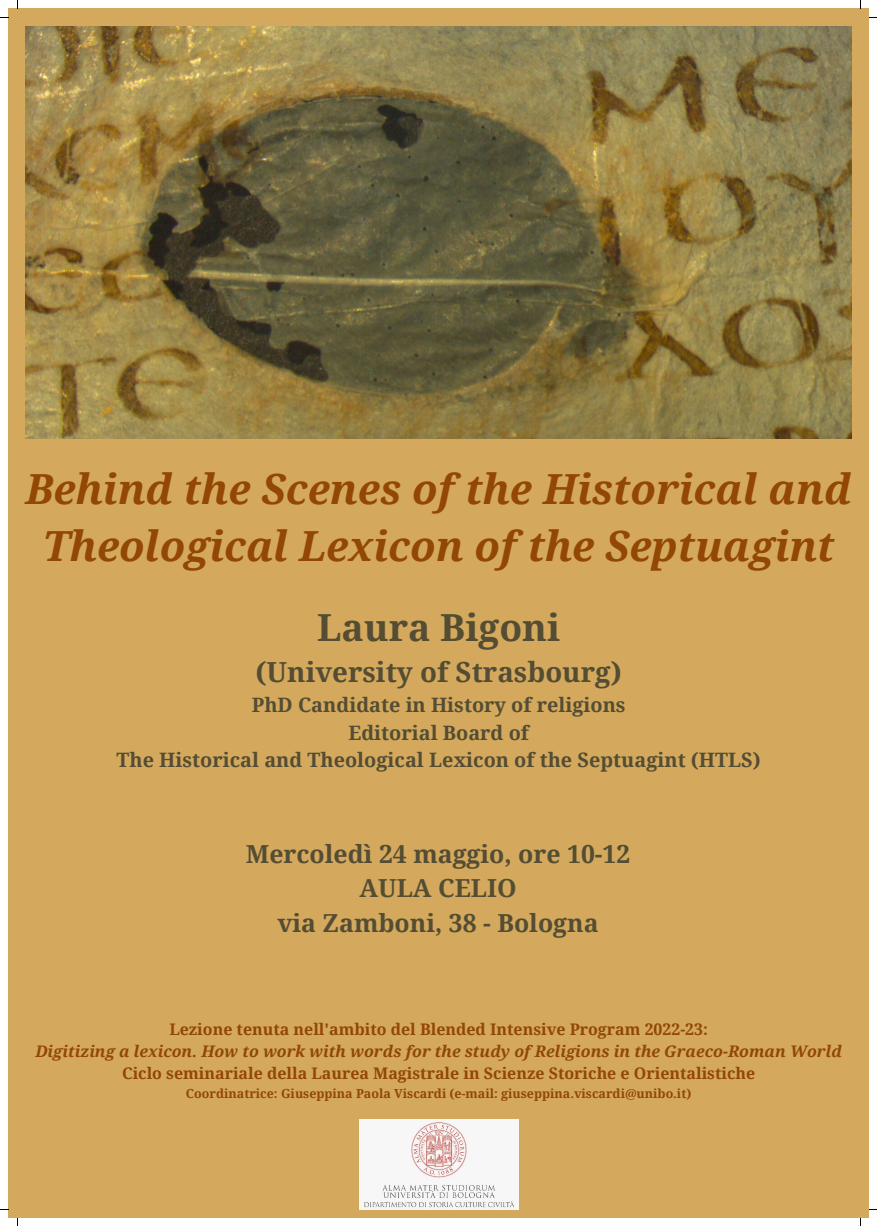
<style>
.page{position:relative;width:877px;height:1226px;background:#fff}
.page>*{position:absolute;margin:0;border:0;box-sizing:border-box;transform-origin:0 0}
.t1{font:italic 700 41.5px/57.8px "Noto Serif";color:#924704;text-align:center}
.t2{font:700 37.3px "Noto Serif";color:#544d33}
.t3{font:700 27.6px "Noto Serif";color:#544d33}
.t4{font:700 24.8px "Noto Serif";color:#544d33}
.t5{font:700 19.9px "Noto Serif";color:#544d33}
.t6{font:700 15.9px "Noto Serif";color:#924704}
.t7{font:italic 700 15.9px "Noto Serif";color:#924704}
.t8{font:700 12.5px "Noto Serif";color:#924704}
</style>
<div class="page">
<div style="left:8px;top:8px;width:860px;height:1209px;background:#d4a95d"></div>
<img style="left:359px;top:1119px;width:159px;height:89px">
<img style="left:26px;top:27px;width:825px;height:411px">
<p class="t1" style="left:26px;top:458px;width:827px">Behind the Scenes of the Historical and<br>Theological Lexicon of the Septuagint</p>
<p class="t2" style="left:317px;top:601px;width:245px">Laura Bigoni</p>
<p class="t3" style="left:255px;top:652px;width:367px">(University of Strasbourg)</p>
<p class="t5" style="left:252px;top:690px;width:375px">PhD Candidate in History of religions</p>
<p class="t5" style="left:348px;top:718px;width:182px">Editorial Board of</p>
<p class="t5" style="left:117px;top:745px;width:645px">The Historical and Theological Lexicon of the Septuagint (HTLS)</p>
<p class="t4" style="left:245px;top:835px;width:386px">Mercoledì 24 maggio, ore 10-12</p>
<p class="t4" style="left:359px;top:870px;width:159px">AULA CELIO</p>
<p class="t4" style="left:277px;top:904px;width:322px">via Zamboni, 38 - Bologna</p>
<p class="t6" style="left:169px;top:1017px;width:540px">Lezione tenuta nell'ambito del Blended Intensive Program 2022-23:</p>
<p class="t7" style="left:35px;top:1039px;width:807px">Digitizing a lexicon. How to work with words for the study of Religions in the Graeco-Roman World</p>
<p class="t6" style="left:122px;top:1061px;width:634px">Ciclo seminariale della Laurea Magistrale in Scienze Storiche e Orientalistiche</p>
<p class="t8" style="left:186px;top:1084px;width:507px">Coordinatrice: Giuseppina Paola Viscardi (e-mail: giuseppina.viscardi@unibo.it)</p>
</div>
